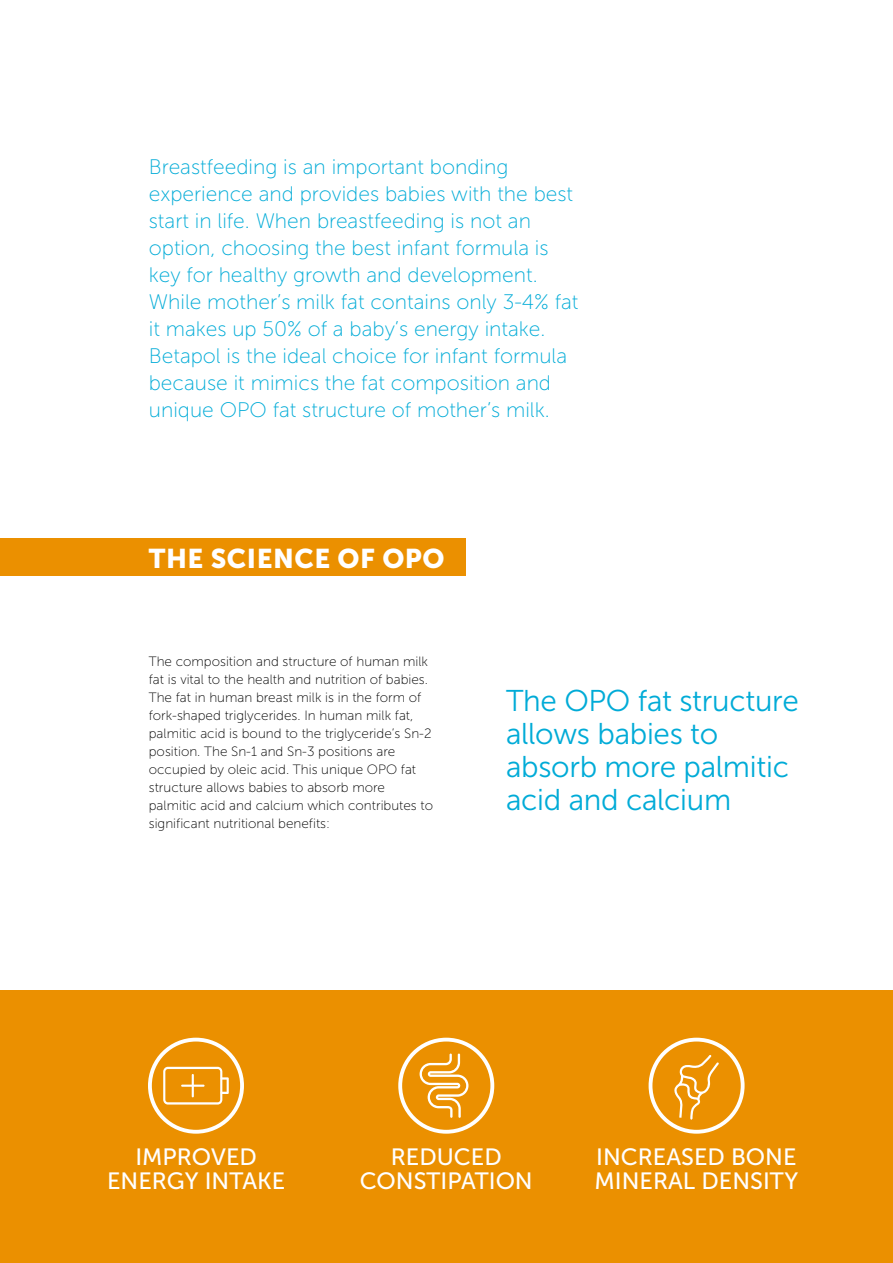
<style>
.page{position:relative;width:893px;height:1263px;background:#fff}
.page>*{position:absolute;margin:0;border:0;box-sizing:border-box;transform-origin:0 0}
.t1{font:30px/33px "Museo Sans 300";letter-spacing:-.01em;color:#00abd7}
.t2{font:27px "Museo Sans 900";letter-spacing:.02em;color:#fff}
.t3{font:23.55px/23.5px "Museo Sans 500";color:#fff;text-align:center}
.t4{font:21px/27px "Museo Sans 100";color:#00abd7}
.t5{font:13.5px/18px "Museo Sans 100";color:#000}
</style>
<div class="page">
<div style="left:0;top:990px;width:893px;height:273px;background:#eb9000"></div>
<div style="left:0;top:539px;width:465px;height:37px;background:#eb9000"></div>
<div style="left:649px;top:1038px;width:96px;height:96px;border:4px solid #fff;border-radius:50%"></div>
<svg style="left:674px;top:1055px;width:45px;height:65px"></svg>
<div style="left:148px;top:1038px;width:96px;height:96px;border:4px solid #fff;border-radius:50%"></div>
<svg style="left:163px;top:1067px;width:66px;height:37px"></svg>
<hr style="left:192px;top:1074px;width:2px;height:23px;background:#fff">
<hr style="left:181px;top:1084px;width:24px;height:3px;background:#fff">
<div style="left:398px;top:1038px;width:96px;height:96px;border:4px solid #fff;border-radius:50%"></div>
<svg style="left:420px;top:1053px;width:48px;height:65px"></svg>
<p class="t4" style="left:149px;top:153px;width:431px">Breastfeeding is an important bonding experience and provides babies with the best start in life. When breastfeeding is not an option, choosing the best infant formula is key for healthy growth and development.<br>While mother’s milk fat contains only 3-4% fat it makes up 50% of a baby’s energy intake.<br>Betapol is the ideal choice for infant formula because it mimics the fat composition and unique OPO fat structure of mother’s milk.</p>
<h2 class="t2" style="left:149px;top:543px;width:297px">THE SCIENCE OF OPO</h2>
<p class="t5" style="left:149px;top:653px;width:286px">The composition and structure of human milk fat is vital to the health and nutrition of babies.<br>The fat in human breast milk is in the form of fork-shaped triglycerides. In human milk fat, palmitic acid is bound to the triglyceride’s Sn-2 position. The Sn-1 and Sn-3 positions are occupied by oleic acid. This unique OPO fat structure allows babies to absorb more palmitic acid and calcium which contributes to significant nutritional benefits:</p>
<h1 class="t1" style="left:506px;top:684px;width:294px">The OPO fat structure allows babies to absorb more palmitic acid and calcium</h1>
<h3 class="t3" style="left:107px;top:1145px;width:180px">IMPROVED<br>ENERGY INTAKE</h3>
<h3 class="t3" style="left:360px;top:1145px;width:175px">REDUCED<br>CONSTIPATION</h3>
<h3 class="t3" style="left:595px;top:1145px;width:205px;text-align:left">INCREASED BONE<br>MINERAL DENSITY</h3>
</div>
